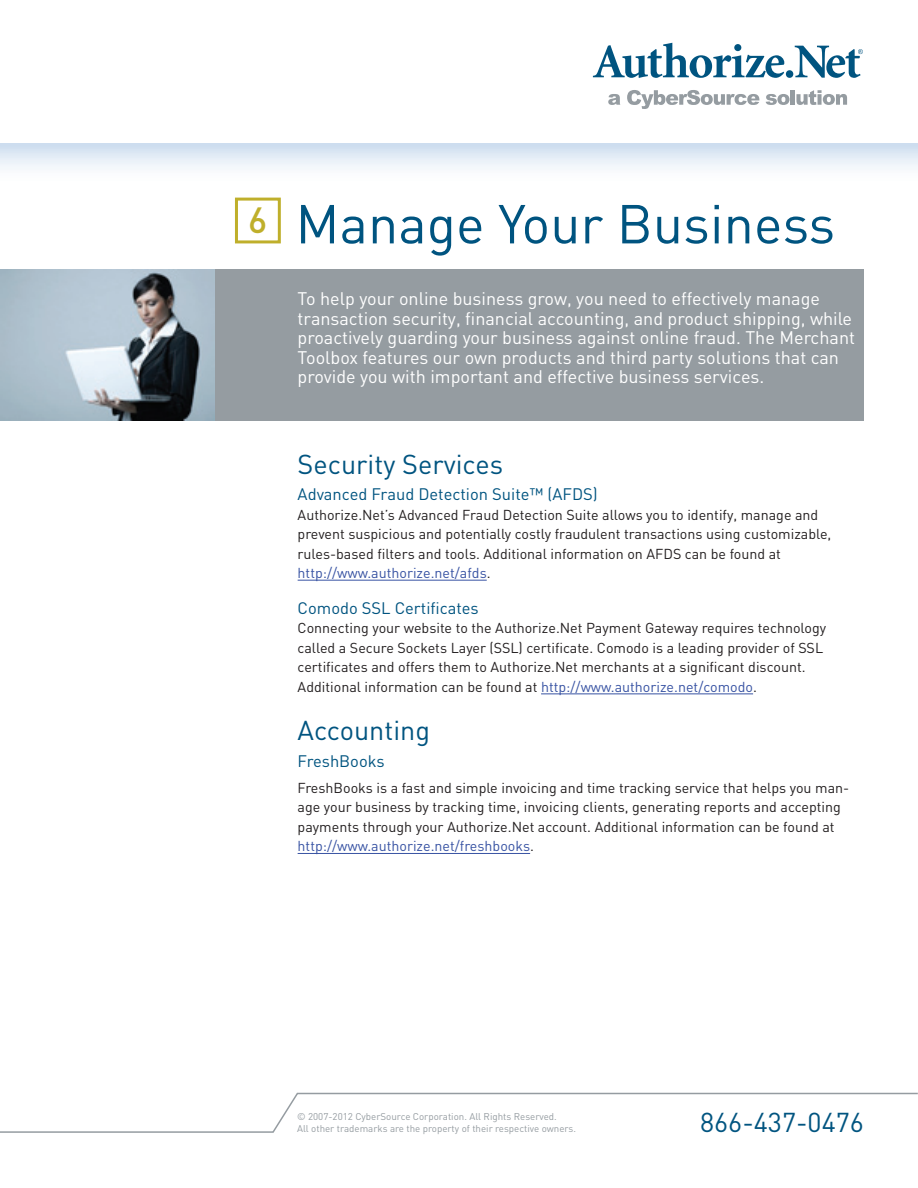
<style>
.page{position:relative;width:918px;height:1188px;background:#fff}
.page>*{position:absolute;margin:0;border:0;box-sizing:border-box;transform-origin:0 0}
.t1{font:54px "DIN";color:#005480}
.t2{font:27px "DIN";color:#005480}
.t3{font:18px/19.5px "DIN";color:#fff}
.t4{font:16.5px "DIN";color:#005480}
.t5{font:14.25px/19.5px "DIN";color:#231f20}
.t6{font:9.75px/12px "DIN";color:#959ca1}
.s1{color:#3853a3}
</style>
<div class="page">
<svg style="left:0;top:1092px;width:918px;height:41px"></svg>
<svg style="left:593px;top:43px;width:191px;height:35px"></svg>
<div style="left:786px;top:70px;width:7px;height:8px;background:#005480;border-radius:50%"></div>
<svg style="left:795px;top:46px;width:68px;height:32px"></svg>
<svg style="left:608px;top:94px;width:12px;height:11px"></svg>
<svg style="left:627px;top:90px;width:132px;height:19px"></svg>
<svg style="left:766px;top:94px;width:23px;height:11px"></svg>
<hr style="left:791px;top:90px;width:4px;height:15px;background:#959ca1">
<svg style="left:796px;top:90px;width:51px;height:15px"></svg>
<hr style="left:0;top:143px;width:918px;height:2px;background:#959ca1">
<div style="left:0;top:144px;width:918px;height:41px;background:linear-gradient(to bottom,#d1e0f0,#fff)"></div>
<div style="left:0;top:270px;width:864px;height:151px;background:#959ca1"></div>
<div style="left:235px;top:198px;width:46px;height:45px;border:3px solid #bfaf2b"></div>
<hr style="left:298px;top:580px;width:189px;height:1px;background:#3853a3">
<hr style="left:541px;top:694px;width:212px;height:1px;background:#3853a3">
<hr style="left:298px;top:853px;width:232px;height:1px;background:#3853a3">
<img style="left:0;top:270px;width:214px;height:151px">
<h1 class="t1" style="left:248px;top:190px;width:588px"><sup>6</sup> Manage Your Business</h1>
<p class="t3" style="left:298px;top:288px;width:559px">To help your online business grow, you need to effectively manage transaction security, financial accounting, and product shipping, while proactively guarding your business against online fraud. The Merchant Toolbox features our own products and third party solutions that can provide you with important and effective business services.</p>
<h2 class="t2" style="left:298px;top:447px;width:207px">Security Services</h2>
<p class="t4" style="left:298px;top:484px;width:302px">Advanced Fraud Detection Suite™ (AFDS)</p>
<p class="t5" style="left:298px;top:505px;width:535px">Authorize.Net’s Advanced Fraud Detection Suite allows you to identify, manage and prevent suspicious and potentially costly fraudulent transactions using customizable, rules-based filters and tools. Additional information on AFDS can be found at <span class="s1">http://www.authorize.net/afds</span>.</p>
<p class="t4" style="left:298px;top:598px;width:183px">Comodo SSL Certificates</p>
<p class="t5" style="left:298px;top:618px;width:530px">Connecting your website to the Authorize.Net Payment Gateway requires technology called a Secure Sockets Layer (SSL) certificate. Comodo is a leading provider of SSL certificates and offers them to Authorize.Net merchants at a significant discount.<br>Additional information can be found at <span class="s1">http://www.authorize.net/comodo</span>.</p>
<h2 class="t2" style="left:298px;top:714px;width:134px">Accounting</h2>
<p class="t4" style="left:298px;top:750px;width:89px">FreshBooks</p>
<p class="t5" style="left:298px;top:778px;width:553px">FreshBooks is a fast and simple invoicing and time tracking service that helps you man&shy;age your business by tracking time, invoicing clients, generating reports and accepting payments through your Authorize.Net account. Additional information can be found at <span class="s1">http://www.authorize.net/freshbooks</span>.</p>
<p class="t6" style="left:297px;top:1110px;width:281px">© 2007-2012 CyberSource Corporation. All Rights Reserved.<br>All other trademarks are the property of their respective owners.</p>
<h2 class="t2" style="left:700px;top:1105px;width:165px">866-437-0476</h2>
</div>
